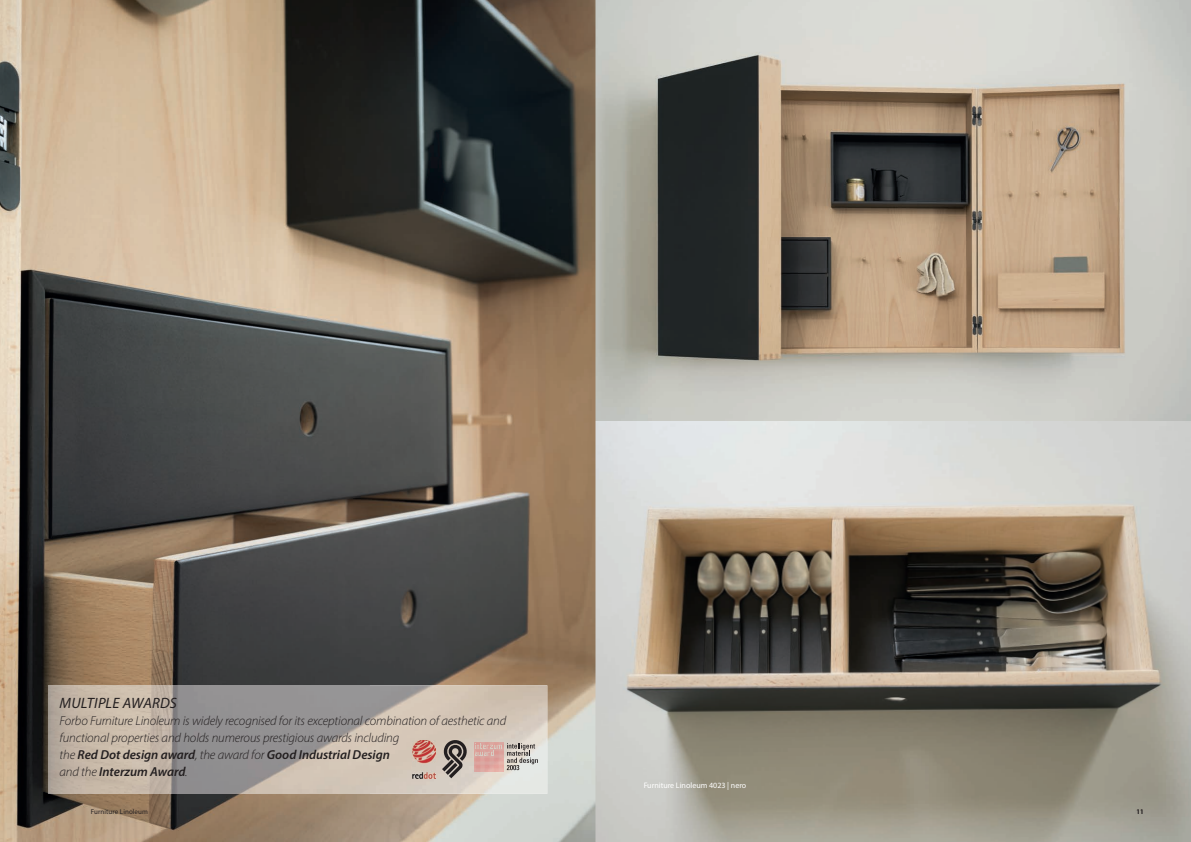
<style>
.page{position:relative;width:1191px;height:842px;background:#fff}
.page>*{position:absolute;margin:0;border:0;box-sizing:border-box;transform-origin:0 0}
.t1{font:italic 15px "Myriad Pro";letter-spacing:.01em;color:#231f20}
.t2{font:italic 300 13px/17px "Myriad Pro";letter-spacing:-.015em;color:#231f20}
.t3{font:8px "Myriad Pro";color:#fff}
.t4{font:7px "Myriad Pro";letter-spacing:.01em;color:#231f20}
.t5{font:300 7px "Myriad Pro";letter-spacing:.01em;color:#231f20}
.s1{font-weight:600}
</style>
<div class="page">
<img style="left:0;top:0;width:1191px;height:842px">
<img style="left:48px;top:685px;width:499px;height:109px">
<svg style="left:442px;top:740px;width:25px;height:38px"></svg>
<svg style="left:474px;top:742px;width:64px;height:30px;background:#cbb1ab"></svg>
<img style="left:412px;top:740px;width:23px;height:38px">
<p class="t1" style="left:60px;top:694px;width:119px">MULTIPLE AWARDS</p>
<p class="t2" style="left:60px;top:712px;width:448px">Forbo Furniture Linoleum is widely recognised for its exceptional combination of aesthetic and functional properties and holds numerous prestigious awards including<br>the <span class="s1">Red Dot design award</span>, the award for <span class="s1">Good Industrial Design<br></span>and the <span class="s1">Interzum Award</span>.</p>
<p class="t4" style="left:91px;top:807px;width:59px">Furniture Linoleum</p>
<p class="t3" style="left:643px;top:780px;width:104px">Furniture Linoleum 4023 | nero</p>
<p class="t5" style="left:105px;top:807px;width:40px">ture linoleum</p>
<p class="t4" style="left:1136px;top:807px;width:9px">11</p>
</div>
